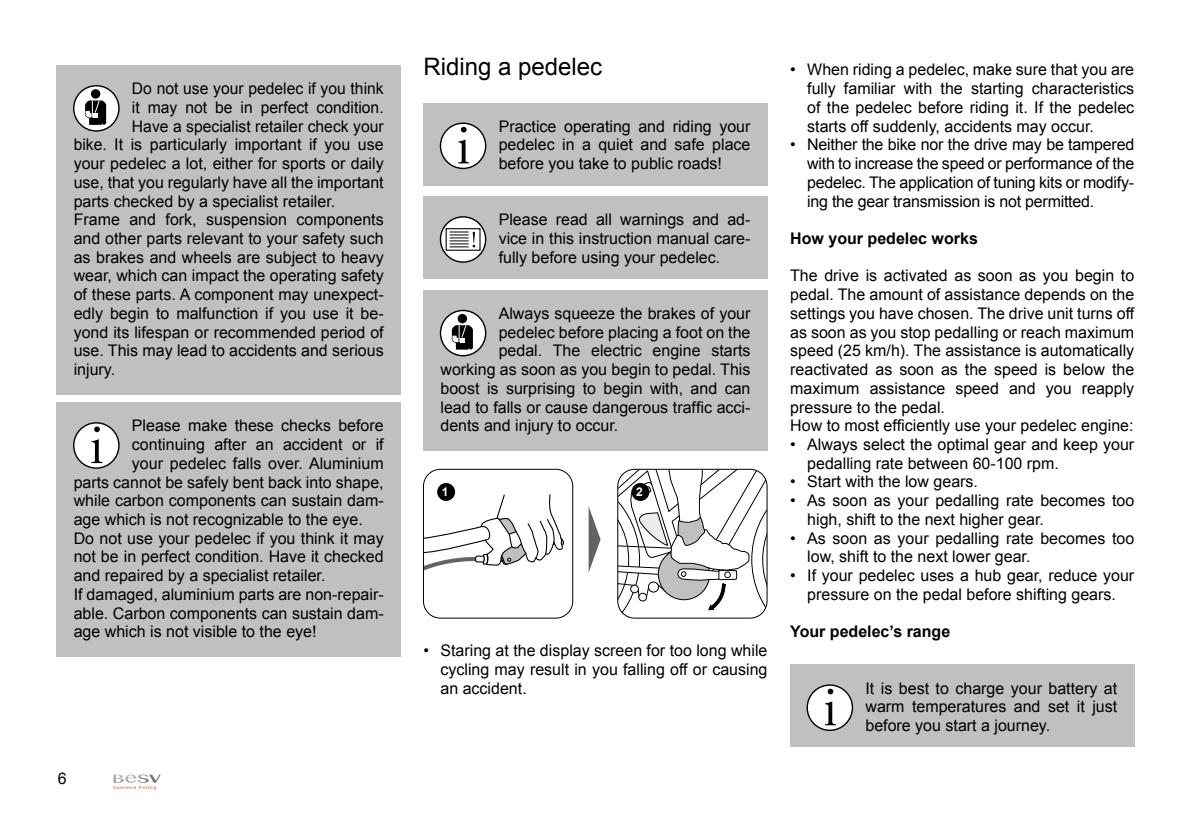
<style>
.page{position:relative;width:1191px;height:840px;background:#fff}
.page>*{position:absolute;margin:0;border:0;box-sizing:border-box;transform-origin:0 0}
.t1{font:24px "Arial";color:#000}
.t2{font:16px/18.8px "Arial";color:#000;text-align:justify}
.t3{font:700 16px "Arial";color:#000}
.t4{font:700 12px "Arial";color:#fff}
</style>
<div class="page">
<svg style="left:113px;top:774px;width:48px;height:15px"></svg>
<div style="left:57px;top:65px;width:344px;height:161px;background:#c0c0c0"></div>
<div style="left:57px;top:196px;width:344px;height:198px;background:#c0c0c0"></div>
<div style="left:57px;top:402px;width:344px;height:142px;background:#c0c0c0"></div>
<div style="left:57px;top:514px;width:344px;height:86px;background:#c0c0c0"></div>
<div style="left:57px;top:571px;width:344px;height:85px;background:#c0c0c0"></div>
<svg style="left:74px;top:86px;width:45px;height:45px"></svg>
<div style="left:73px;top:85px;width:47px;height:47px;border:1px solid #000;border-radius:50%"></div>
<div style="left:91px;top:89px;width:9px;height:10px;background:#000;border-radius:50%"></div>
<svg style="left:85px;top:100px;width:21px;height:25px"></svg>
<div style="left:74px;top:422px;width:45px;height:46px;background:#fff;border-radius:50%"></div>
<div style="left:73px;top:422px;width:47px;height:46px;border:1px solid #000;border-radius:50%"></div>
<svg style="left:94px;top:426px;width:6px;height:6px"></svg>
<svg style="left:91px;top:439px;width:11px;height:24px"></svg>
<div style="left:423px;top:103px;width:344px;height:82px;background:#c0c0c0"></div>
<div style="left:423px;top:196px;width:344px;height:82px;background:#c0c0c0"></div>
<div style="left:423px;top:290px;width:344px;height:160px;background:#c0c0c0"></div>
<div style="left:440px;top:123px;width:45px;height:45px;background:#fff;border-radius:50%"></div>
<div style="left:440px;top:122px;width:46px;height:47px;border:1px solid #000;border-radius:50%"></div>
<svg style="left:461px;top:127px;width:5px;height:5px"></svg>
<svg style="left:458px;top:139px;width:11px;height:24px"></svg>
<svg style="left:440px;top:217px;width:45px;height:45px"></svg>
<div style="left:440px;top:216px;width:46px;height:46px;border:1px solid #000;border-radius:50%"></div>
<div style="left:445px;top:228px;width:35px;height:22px;border:1px solid #000"></div>
<svg style="left:450px;top:231px;width:25px;height:16px"></svg>
<svg style="left:440px;top:310px;width:45px;height:45px"></svg>
<div style="left:440px;top:309px;width:46px;height:47px;border:1px solid #000;border-radius:50%"></div>
<div style="left:457px;top:314px;width:10px;height:9px;background:#000;border-radius:50%"></div>
<svg style="left:443px;top:322px;width:44px;height:35px"></svg>
<svg style="left:588px;top:506px;width:12px;height:66px"></svg>
<div style="left:437px;top:482px;width:18px;height:18px;background:#000;border-radius:50%"></div>
<svg style="left:425px;top:493px;width:139px;height:77px"></svg>
<div style="left:423px;top:468px;width:150px;height:150px;border:1px solid #000;border-radius:17px"></div>
<svg style="left:618px;top:469px;width:149px;height:148px"></svg>
<div style="left:790px;top:664px;width:344px;height:82px;background:#c0c0c0"></div>
<div style="left:807px;top:684px;width:45px;height:45px;background:#fff;border-radius:50%"></div>
<div style="left:806px;top:684px;width:47px;height:46px;border:1px solid #000;border-radius:50%"></div>
<svg style="left:827px;top:688px;width:6px;height:6px"></svg>
<svg style="left:825px;top:701px;width:9px;height:23px"></svg>
<p class="t2" style="left:132px;top:79px;width:253px">Do not use your pedelec if you think</p>
<p class="t2" style="left:132px;top:98px;width:253px">it may not be in perfect condition.</p>
<p class="t2" style="left:132px;top:117px;width:253px">Have a specialist retailer check your</p>
<p class="t2" style="left:74px;top:135px;width:311px">bike. It is particularly important if you use</p>
<p class="t2" style="left:74px;top:154px;width:311px">your pedelec a lot, either for sports or daily</p>
<p class="t2" style="left:74px;top:173px;width:311px">use, that you regularly have all the important</p>
<p class="t2" style="left:74px;top:191px;width:263px">parts checked by a specialist retailer.</p>
<p class="t2" style="left:74px;top:210px;width:311px">Frame and fork, suspension components</p>
<p class="t2" style="left:74px;top:229px;width:311px">and other parts relevant to your safety such</p>
<p class="t2" style="left:74px;top:248px;width:311px">as brakes and wheels are subject to heavy</p>
<p class="t2" style="left:74px;top:266px;width:311px">wear, which can impact the operating safety</p>
<p class="t2" style="left:74px;top:285px;width:311px">of these parts. A component may unexpect-</p>
<p class="t2" style="left:74px;top:304px;width:311px">edly begin to malfunction if you use it be-</p>
<p class="t2" style="left:74px;top:322px;width:311px">yond its lifespan or recommended period of</p>
<p class="t2" style="left:74px;top:341px;width:311px">use. This may lead to accidents and serious</p>
<p class="t2" style="left:74px;top:360px;width:43px">injury.</p>
<p class="t2" style="left:132px;top:416px;width:253px">Please make these checks before</p>
<p class="t2" style="left:132px;top:435px;width:253px">continuing after an accident or if</p>
<p class="t2" style="left:132px;top:453px;width:253px">your pedelec falls over. Aluminium</p>
<p class="t2" style="left:74px;top:472px;width:311px">parts cannot be safely bent back into shape,</p>
<p class="t2" style="left:74px;top:491px;width:311px">while carbon components can sustain dam-</p>
<p class="t2" style="left:74px;top:510px;width:291px">age which is not recognizable to the eye.</p>
<p class="t2" style="left:74px;top:528px;width:311px">Do not use your pedelec if you think it may</p>
<p class="t2" style="left:74px;top:547px;width:311px">not be in perfect condition. Have it checked</p>
<p class="t2" style="left:74px;top:566px;width:253px">and repaired by a specialist retailer.</p>
<p class="t2" style="left:74px;top:584px;width:311px">If damaged, aluminium parts are non-repair-</p>
<p class="t2" style="left:74px;top:603px;width:311px">able. Carbon components can sustain dam-</p>
<p class="t2" style="left:74px;top:622px;width:244px">age which is not visible to the eye!</p>
<p class="t2" style="left:58px;top:768px;width:10px">6</p>
<h1 class="t1" style="left:423px;top:51px;width:180px">Riding a pedelec</h1>
<p class="t2" style="left:499px;top:117px;width:253px">Practice operating and riding your pedelec in a quiet and safe place before you take to public roads!</p>
<p class="t2" style="left:499px;top:210px;width:253px">Please read all warnings and ad&shy;vice in this instruction manual care&shy;fully before using your pedelec.</p>
<p class="t2" style="left:499px;top:304px;width:253px">Always squeeze the brakes of your</p>
<p class="t2" style="left:499px;top:322px;width:253px">pedelec before placing a foot on the</p>
<p class="t2" style="left:499px;top:341px;width:253px">pedal. The electric engine starts</p>
<p class="t2" style="left:440px;top:360px;width:311px">working as soon as you begin to pedal. This</p>
<p class="t2" style="left:440px;top:379px;width:311px">boost is surprising to begin with, and can</p>
<p class="t2" style="left:440px;top:397px;width:311px">lead to falls or cause dangerous traffic acci-</p>
<p class="t2" style="left:440px;top:416px;width:179px">dents and injury to occur.</p>
<p class="t4" style="left:442px;top:483px;width:8px">1</p>
<p class="t4" style="left:636px;top:483px;width:8px">2</p>
<p class="t2" style="left:440px;top:641px;width:328px;text-indent:-17px">• Staring at the display screen for too long while cycling may result in you falling off or causing an accident.</p>
<p class="t2" style="left:807px;top:61px;width:328px;text-indent:-17px">• When riding a pedelec, make sure that you are fully familiar with the starting characteristics of the pedelec before riding it. If the pedelec starts off suddenly, accidents may occur.</p>
<p class="t2" style="left:807px;top:135px;width:328px;text-indent:-17px">• Neither the bike nor the drive may be tampered with to increase the speed or performance of the pedelec. The application of tuning kits or modify&shy;ing the gear transmission is not permitted.</p>
<p class="t3" style="left:790px;top:228px;width:189px">How your pedelec works</p>
<p class="t2" style="left:790px;top:266px;width:345px;text-align:left">The drive is activated as soon as you begin to pedal. The amount of assistance depends on the settings you have chosen. The drive unit turns off as soon as you stop pedalling or reach maximum speed (25 km/h). The assistance is automatically reactivated as soon as the speed is below the maximum assistance speed and you reapply pressure to the pedal.<br>How to most efficiently use your pedelec engine:</p>
<p class="t2" style="left:807px;top:435px;width:328px;text-indent:-17px">• Always select the optimal gear and keep your pedalling rate between 60-100 rpm.</p>
<p class="t2" style="left:790px;top:472px;width:189px">• Start with the low gears.</p>
<p class="t2" style="left:807px;top:491px;width:328px;text-indent:-17px">• As soon as your pedalling rate becomes too high, shift to the next higher gear.</p>
<p class="t2" style="left:807px;top:528px;width:328px;text-indent:-17px">• As soon as your pedalling rate becomes too low, shift to the next lower gear.</p>
<p class="t2" style="left:790px;top:566px;width:345px;text-align:center">• If your pedelec uses a hub gear, reduce your pressure on the pedal before shifting gears.</p>
<p class="t3" style="left:790px;top:620px;width:162px">Your pedelec’s range</p>
<p class="t2" style="left:865px;top:678px;width:253px">It is best to charge your battery at warm temperatures and set it just before you start a journey.</p>
</div>
